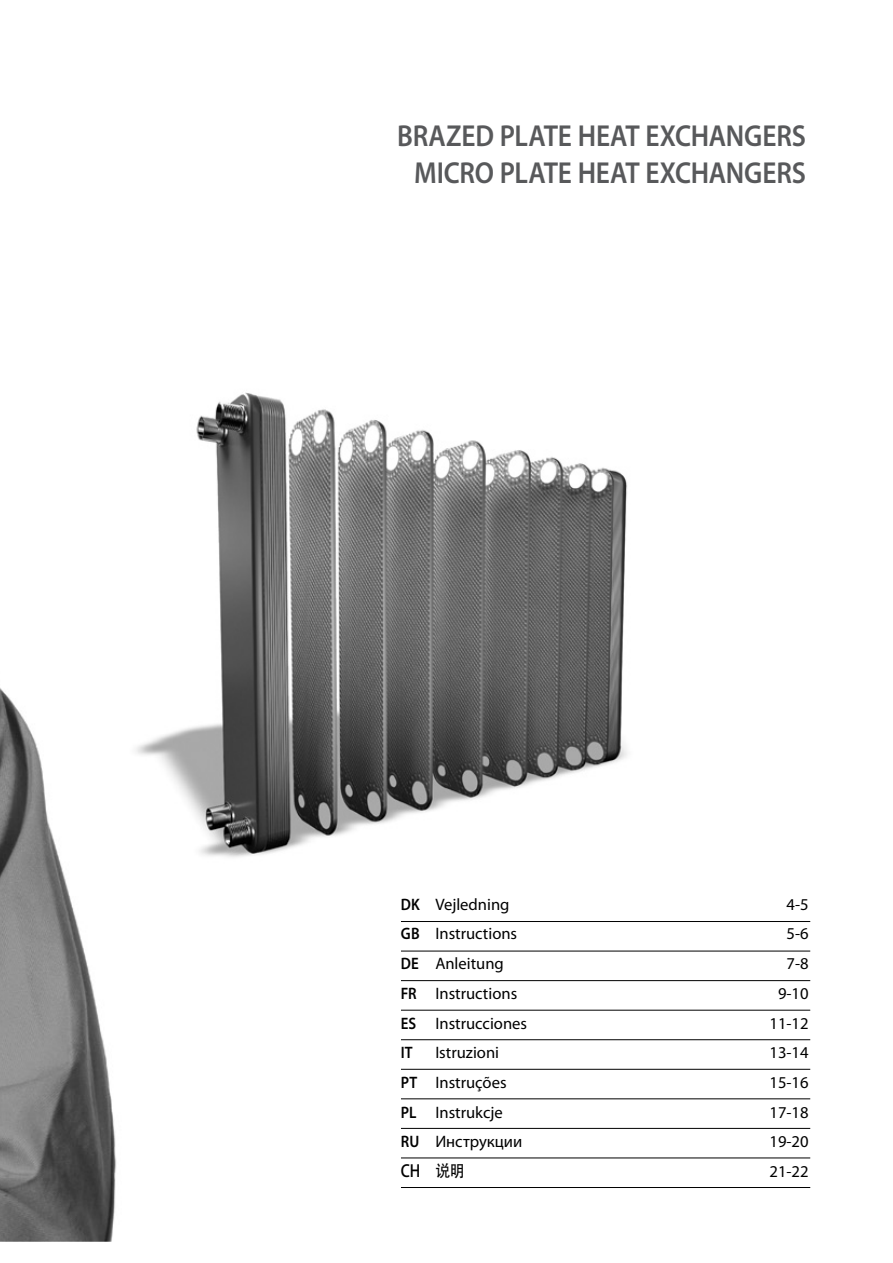
<style>
.page{position:relative;width:893px;height:1263px;background:#fff}
.page>*{position:absolute;margin:0;border:0;box-sizing:border-box;transform-origin:0 0}
.t1{font:600 30.45px/36.5px "Myriad Pro";letter-spacing:-.005em;color:#58595b;text-align:center;scale:.9 1}
.t2{font:16.65px "Myriad Pro";color:#000}
.t3{font:16.65px "Adobe Heiti Std";color:#000;scale:.9 1}
.t4{font:600 16.65px "Myriad Pro";color:#000;scale:.9 1}
.s1{font-weight:600}
</style>
<div class="page">
<img style="left:142px;top:392px;width:486px;height:465px">
<img style="left:0;top:688px;width:142px;height:554px">
<hr style="left:401px;top:951px;width:409px;height:1px;background:#000">
<hr style="left:401px;top:1039px;width:409px;height:1px;background:#000">
<hr style="left:401px;top:1128px;width:409px;height:1px;background:#000">
<hr style="left:401px;top:921px;width:409px;height:1px;background:#000">
<hr style="left:401px;top:1010px;width:409px;height:1px;background:#000">
<hr style="left:401px;top:1098px;width:409px;height:1px;background:#000">
<hr style="left:401px;top:980px;width:409px;height:1px;background:#000">
<hr style="left:401px;top:1069px;width:409px;height:1px;background:#000">
<hr style="left:401px;top:1158px;width:409px;height:1px;background:#000">
<hr style="left:401px;top:1187px;width:409px;height:1px;background:#000">
<h1 class="t1" style="left:397px;top:117px;width:456px">BRAZED PLATE HEAT EXCHANGERS<br>MICRO PLATE HEAT EXCHANGERS</h1>
<p class="t2" style="left:401px;top:894px;width:110px"><span class="s1">DK</span> Vejledning</p>
<p class="t2" style="left:786px;top:894px;width:24px">4-5</p>
<p class="t2" style="left:401px;top:923px;width:118px"><span class="s1">GB</span> Instructions</p>
<p class="t2" style="left:786px;top:923px;width:24px">5-6</p>
<p class="t2" style="left:401px;top:953px;width:104px"><span class="s1">DE</span> Anleitung</p>
<p class="t2" style="left:786px;top:953px;width:24px">7-8</p>
<p class="t2" style="left:401px;top:983px;width:118px"><span class="s1">FR</span> Instructions</p>
<p class="t2" style="left:778px;top:983px;width:32px">9-10</p>
<p class="t2" style="left:401px;top:1013px;width:128px"><span class="s1">ES</span> Instrucciones</p>
<p class="t2" style="left:769px;top:1013px;width:41px">11-12</p>
<p class="t4" style="left:401px;top:1042px;width:15px">IT</p>
<p class="t2" style="left:435px;top:1042px;width:65px">Istruzioni</p>
<p class="t2" style="left:769px;top:1042px;width:41px">13-14</p>
<p class="t2" style="left:401px;top:1072px;width:107px"><span class="s1">PT</span> Instruções</p>
<p class="t2" style="left:769px;top:1072px;width:41px">15-16</p>
<p class="t2" style="left:401px;top:1102px;width:103px"><span class="s1">PL</span> Instrukcje</p>
<p class="t2" style="left:769px;top:1102px;width:41px">17-18</p>
<p class="t2" style="left:401px;top:1131px;width:123px"><span class="s1">RU</span> Инструкции</p>
<p class="t2" style="left:769px;top:1131px;width:41px">19-20</p>
<p class="t3" style="left:401px;top:1161px;width:72px">CH 说明</p>
<p class="t2" style="left:769px;top:1161px;width:41px">21-22</p>
</div>
